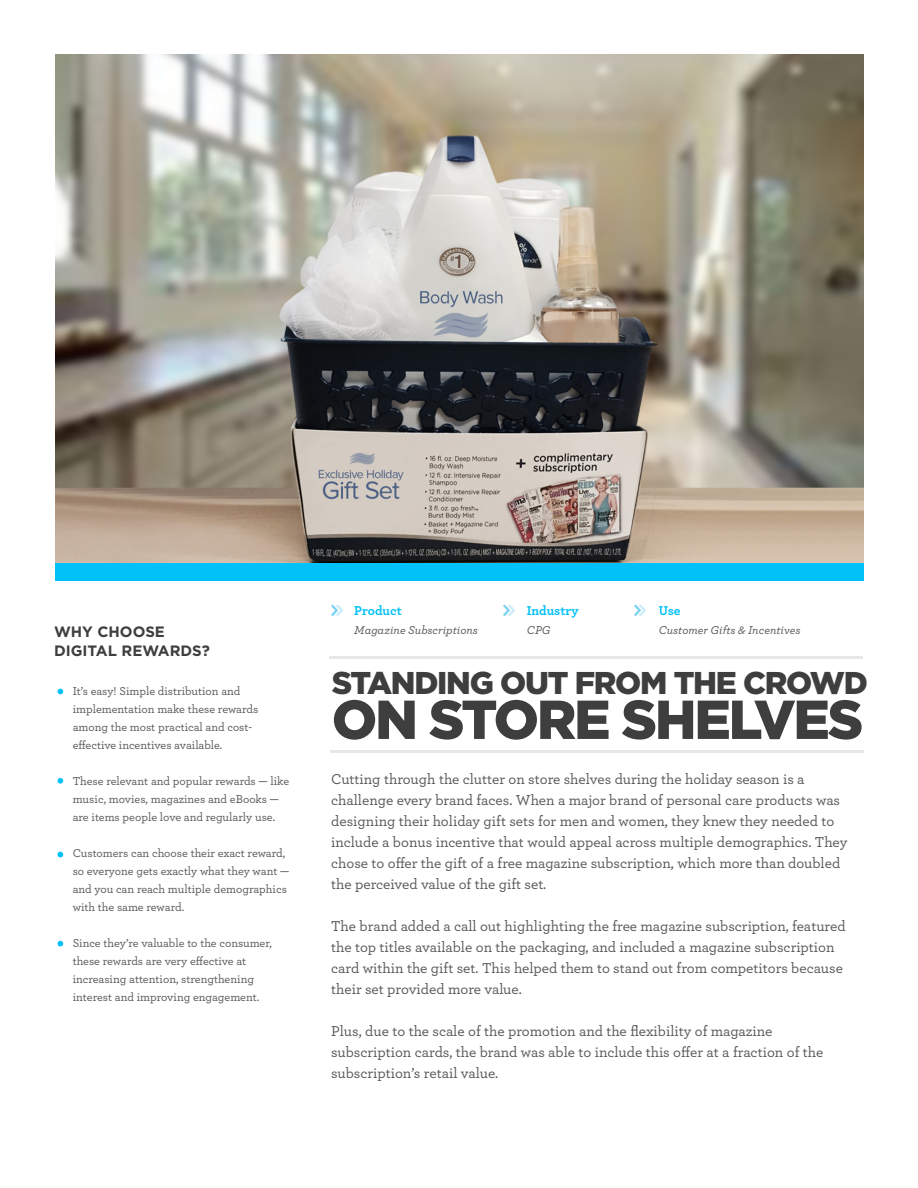
<style>
.page{position:relative;width:918px;height:1188px;background:#fff}
.page>*{position:absolute;margin:0;border:0;box-sizing:border-box;transform-origin:0 0}
.t1{font:900 54.75px "Gotham";letter-spacing:-.04em;color:#3e3e3f}
.t2{font:900 31.5px "Gotham";letter-spacing:-.04em;color:#3e3e3f}
.t3{font:500 15px/21px "Archer";color:#57585a}
.t4{font:700 15px/19.5px "Gotham";color:#3e3e3f}
.t5{font:700 13.5px "Archer";color:#00c1f8}
.t6{font:500 12px/18px "Archer";color:#57585a}
.t7{font:italic 500 12px "Archer";color:#57585a}
</style>
<div class="page">
<img style="left:55px;top:55px;width:809px;height:508px">
<div style="left:55px;top:563px;width:809px;height:18px;background:#00c1f8"></div>
<svg style="left:58px;top:689px;width:5px;height:5px"></svg>
<svg style="left:58px;top:778px;width:5px;height:6px"></svg>
<svg style="left:58px;top:852px;width:5px;height:5px"></svg>
<svg style="left:58px;top:941px;width:5px;height:5px"></svg>
<img style="left:331px;top:604px;width:12px;height:13px">
<img style="left:503px;top:604px;width:12px;height:13px">
<img style="left:634px;top:604px;width:12px;height:13px">
<hr style="left:329px;top:656px;width:534px;height:3px;background:#e6e7e9">
<hr style="left:330px;top:750px;width:534px;height:3px;background:#e6e7e9">
<p class="t4" style="left:54px;top:621px;width:157px">WHY CHOOSE<br>DIGITAL REWARDS?</p>
<p class="t6" style="left:73px;top:682px;width:187px">It’s easy! Simple distribution and implementation make these rewards among the most practical and cost&shy;effective incentives available.</p>
<p class="t6" style="left:73px;top:772px;width:218px">These relevant and popular rewards — like music, movies, magazines and eBooks — are items people love and regularly use.</p>
<p class="t6" style="left:73px;top:844px;width:218px">Customers can choose their exact reward, so everyone gets exactly what they want — and you can reach multiple demographics with the same reward.</p>
<p class="t6" style="left:73px;top:934px;width:201px">Since they’re valuable to the consumer, these rewards are very effective at increasing attention, strengthening interest and improving engagement.</p>
<p class="t5" style="left:354px;top:600px;width:49px">Product</p>
<p class="t7" style="left:354px;top:621px;width:125px">Magazine Subscriptions</p>
<p class="t5" style="left:527px;top:600px;width:53px">Industry</p>
<p class="t7" style="left:527px;top:621px;width:25px">CPG</p>
<p class="t5" style="left:659px;top:600px;width:23px">Use</p>
<p class="t7" style="left:659px;top:621px;width:143px">Customer Gifts &amp; Incentives</p>
<h2 class="t2" style="left:332px;top:665px;width:538px">STANDING OUT FROM THE CROWD</h2>
<h1 class="t1" style="left:332px;top:688px;width:531px">ON STORE SHELVES</h1>
<p class="t3" style="left:331px;top:767px;width:518px">Cutting through the clutter on store shelves during the holiday season is a challenge every brand faces. When a major brand of personal care products was designing their holiday gift sets for men and women, they knew they needed to include a bonus incentive that would appeal across multiple demographics. They chose to offer the gift of a free magazine subscription, which more than doubled the perceived value of the gift set.</p>
<p class="t3" style="left:331px;top:914px;width:516px">The brand added a call out highlighting the free magazine subscription, featured the top titles available on the packaging, and included a magazine subscription card within the gift set. This helped them to stand out from competitors because their set provided more value.</p>
<p class="t3" style="left:331px;top:1019px;width:494px">Plus, due to the scale of the promotion and the flexibility of magazine subscription cards, the brand was able to include this offer at a fraction of the subscription’s retail value.</p>
</div>
